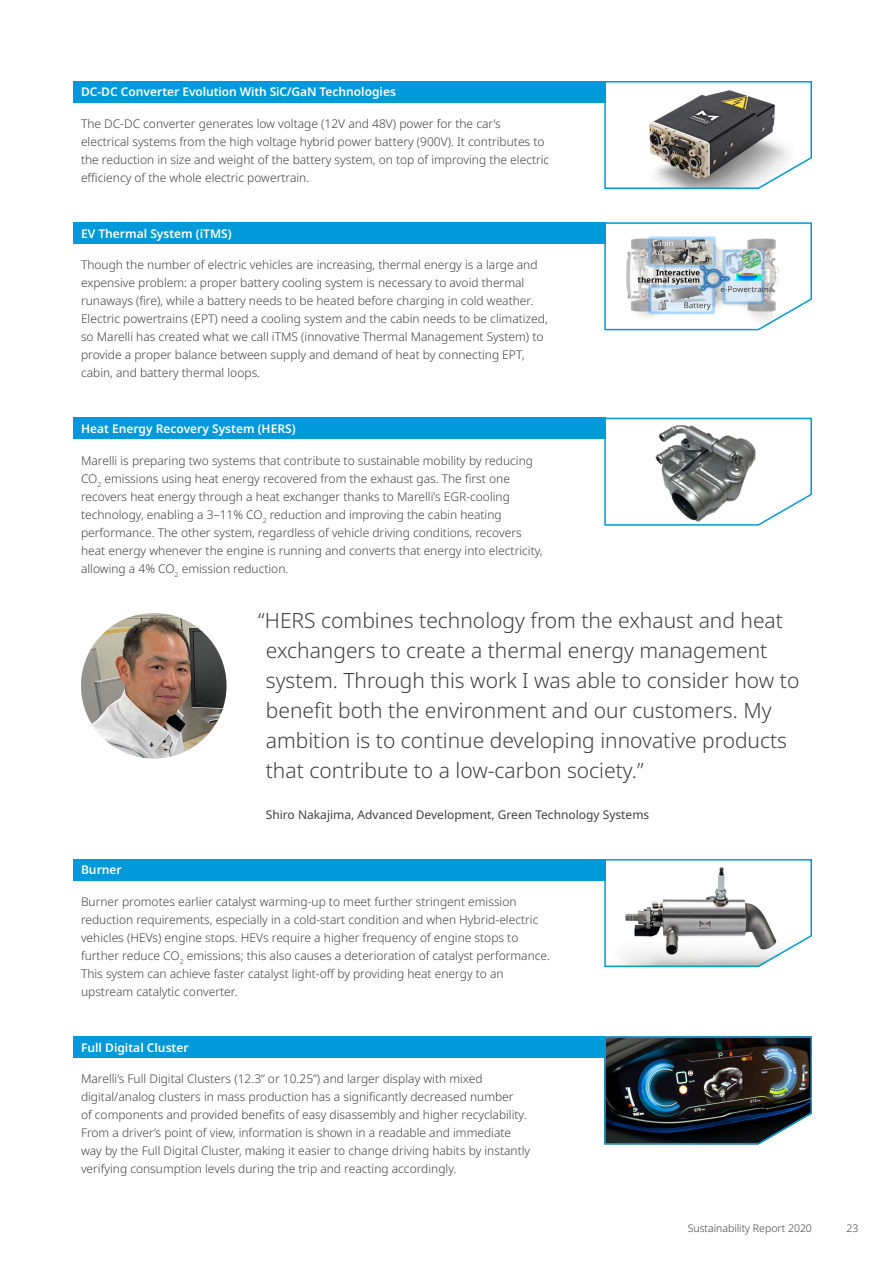
<style>
.page{position:relative;width:893px;height:1263px;background:#fff}
.page>*{position:absolute;margin:0;border:0;box-sizing:border-box;transform-origin:0 0}
.Header_2{font:300 21px/30px "Noto Sans";color:#414042}
.t1{font:300 12px/18px "Noto Sans";color:#414042}
.t2{font:600 12px "Noto Sans";color:#fff}
.Header_2-2{font:12px "Noto Sans";color:#414042}
.t3{font:300 10.5px "Noto Sans";color:#414042}
</style>
<div class="page">
<img style="left:81px;top:613px;width:145px;height:145px;border-radius:73px">
<svg style="left:604px;top:222px;width:208px;height:109px"></svg>
<div style="left:73px;top:222px;width:533px;height:22px;background:#009ada"></div>
<svg style="left:604px;top:81px;width:208px;height:108px"></svg>
<div style="left:73px;top:81px;width:533px;height:22px;background:#009ada"></div>
<svg style="left:604px;top:859px;width:208px;height:109px"></svg>
<div style="left:73px;top:859px;width:533px;height:22px;background:#009ada"></div>
<svg style="left:604px;top:417px;width:208px;height:109px"></svg>
<div style="left:73px;top:418px;width:533px;height:21px;background:#009ada"></div>
<img style="left:604px;top:1036px;width:208px;height:109px">
<div style="left:73px;top:1036px;width:533px;height:22px;background:#009ada"></div>
<p class="t2" style="left:81px;top:84px;width:316px">DC-DC Converter Evolution With SiC/GaN Technologies</p>
<p class="t1" style="left:81px;top:115px;width:470px">The DC-DC converter generates low voltage (12V and 48V) power for the car’s electrical systems from the high voltage hybrid power battery (900V). It contributes to the reduction in size and weight of the battery system, on top of improving the electric efficiency of the whole electric powertrain.</p>
<p class="t2" style="left:81px;top:225px;width:152px">EV Thermal System (iTMS)</p>
<p class="t1" style="left:81px;top:256px;width:468px">Though the number of electric vehicles are increasing, thermal energy is a large and expensive problem: a proper battery cooling system is necessary to avoid thermal runaways (fire), while a battery needs to be heated before charging in cold weather.<br>Electric powertrains (EPT) need a cooling system and the cabin needs to be climatized, so Marelli has created what we call iTMS (innovative Thermal Management System) to provide a proper balance between supply and demand of heat by connecting EPT, cabin, and battery thermal loops.</p>
<p class="t2" style="left:81px;top:420px;width:216px">Heat Energy Recovery System (HERS)</p>
<p class="t1" style="left:81px;top:451px;width:463px">Marelli is preparing two systems that contribute to sustainable mobility by reducing CO<sub>2</sub> emissions using heat energy recovered from the exhaust gas. The first one recovers heat energy through a heat exchanger thanks to Marelli’s EGR-cooling technology, enabling a 3–11% CO<sub>2</sub> reduction and improving the cabin heating performance. The other system, regardless of vehicle driving conditions, recovers heat energy whenever the engine is running and converts that energy into electricity, allowing a 4% CO<sub>2</sub> emission reduction.</p>
<h2 class="Header_2" style="left:266px;top:606px;width:535px;text-indent:-8px">“HERS combines technology from the exhaust and heat exchangers to create a thermal energy management system. Through this work I was able to consider how to benefit both the environment and our customers. My ambition is to continue developing innovative products that contribute to a low-carbon society.”</h2>
<h2 class="Header_2-2" style="left:266px;top:806px;width:385px">Shiro Nakajima, Advanced Development, Green Technology Systems</h2>
<p class="t2" style="left:81px;top:861px;width:42px">Burner</p>
<p class="t1" style="left:81px;top:893px;width:471px">Burner promotes earlier catalyst warming-up to meet further stringent emission reduction requirements, especially in a cold-start condition and when Hybrid-electric vehicles (HEVs) engine stops. HEVs require a higher frequency of engine stops to further reduce CO<sub>2</sub> emissions; this also causes a deterioration of catalyst performance.<br>This system can achieve faster catalyst light-off by providing heat energy to an upstream catalytic converter.</p>
<p class="t2" style="left:81px;top:1039px;width:109px">Full Digital Cluster</p>
<p class="t1" style="left:81px;top:1070px;width:451px">Marelli’s Full Digital Clusters (12.3’’ or 10.25’’) and larger display with mixed digital/analog clusters in mass production has a significantly decreased number<br>of components and provided benefits of easy disassembly and higher recyclability.<br>From a driver’s point of view, information is shown in a readable and immediate way by the Full Digital Cluster, making it easier to change driving habits by instantly verifying consumption levels during the trip and reacting accordingly.</p>
<p class="t3" style="left:688px;top:1221px;width:126px">Sustainability Report 2020</p>
<p class="t3" style="left:846px;top:1221px;width:13px">23</p>
</div>
